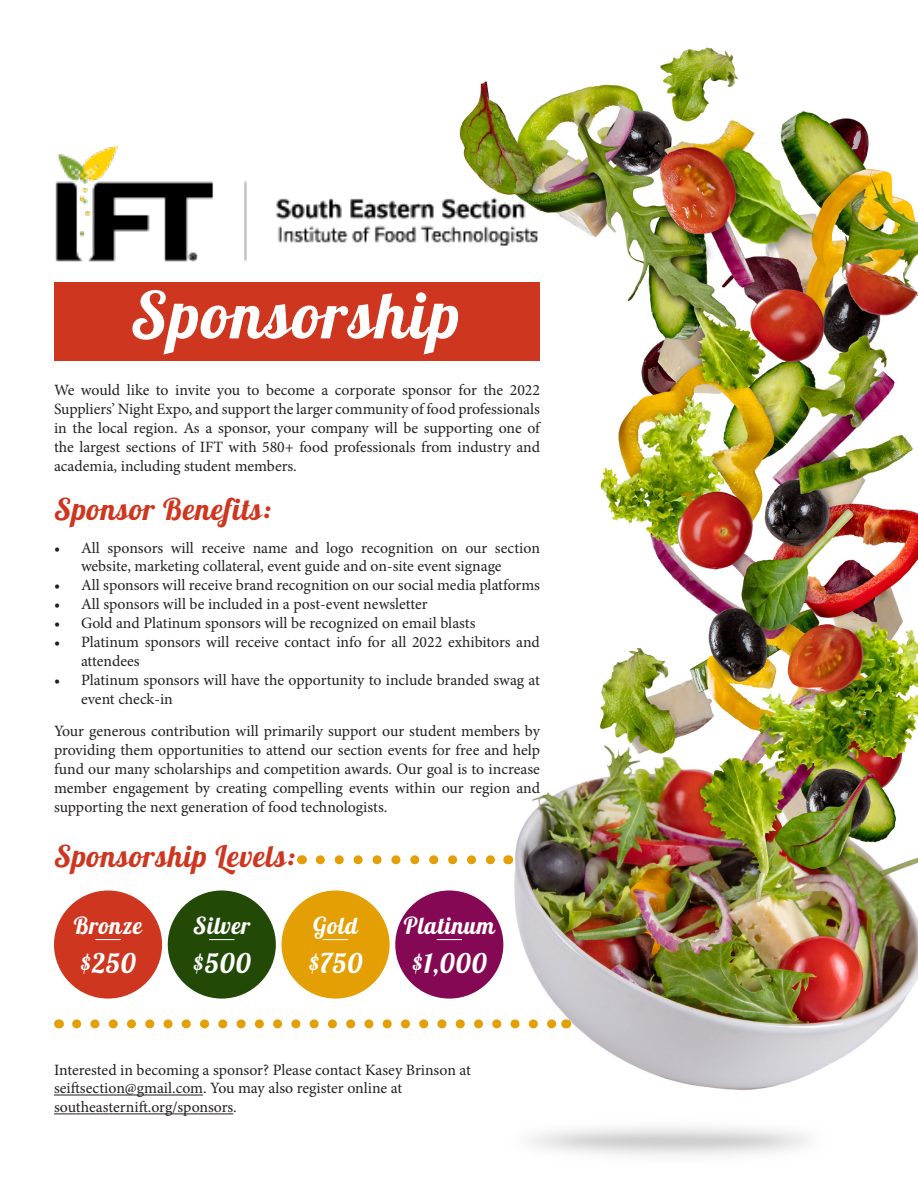
<style>
.page{position:relative;width:918px;height:1188px;background:#fff}
.page>*{position:absolute;margin:0;border:0;box-sizing:border-box;transform-origin:0 0}
.t1{font:64.5px "Lobster 1.4";letter-spacing:.03em;color:#fff}
.t2{font:30px "Lobster 1.4";letter-spacing:.03em;color:#ce361f}
.t3{font:27px "Lobster 1.4";letter-spacing:.04em;color:#fff}
.t4{font:23.55px "Lobster 1.4";letter-spacing:.03em;color:#fff}
.t5{font:15.75px/18.9px "Minion Pro";color:#231f20}
</style>
<div class="page">
<img style="left:384px;top:47px;width:534px;height:1109px">
<img style="left:55px;top:138px;width:485px;height:125px">
<div style="left:54px;top:282px;width:486px;height:79px;background:#ce361f"></div>
<hr style="left:54px;top:1095px;width:149px;height:1px;background:#231f20">
<hr style="left:54px;top:1114px;width:179px;height:1px;background:#231f20">
<svg style="left:320px;top:855px;width:178px;height:9px"></svg>
<svg style="left:77px;top:1019px;width:480px;height:9px"></svg>
<div style="left:54px;top:890px;width:108px;height:109px;background:#ce361f;border-radius:50%"></div>
<svg style="left:95px;top:939px;width:26px;height:1px"></svg>
<div style="left:168px;top:890px;width:108px;height:109px;background:#224906;border-radius:50%"></div>
<svg style="left:209px;top:939px;width:25px;height:1px"></svg>
<div style="left:395px;top:890px;width:108px;height:109px;background:#850854;border-radius:50%"></div>
<svg style="left:437px;top:939px;width:25px;height:1px"></svg>
<div style="left:282px;top:890px;width:108px;height:109px;background:#e49f04;border-radius:50%"></div>
<svg style="left:323px;top:939px;width:25px;height:1px"></svg>
<p class="t1" style="left:131px;top:274px;width:331px">Sponsorship</p>
<p class="t5" style="left:54px;top:381px;width:488px;text-align:justify">We would like to invite you to become a corporate sponsor for the 2022<br>Suppliers’ Night Expo, and support the larger community of food professionals in the local region. As a sponsor, your company will be supporting one of the largest sections of IFT with 580+ food professionals from industry and academia, including student members.</p>
<p class="t2" style="left:54px;top:490px;width:219px">Sponsor Benefits:</p>
<p class="t5" style="left:81px;top:538px;width:460px;text-indent:-27px">• All sponsors will receive name and logo recognition on our section website, marketing collateral, event guide and on-site event signage</p>
<p class="t5" style="left:54px;top:576px;width:488px">• All sponsors will receive brand recognition on our social media platforms</p>
<p class="t5" style="left:54px;top:595px;width:375px">• All sponsors will be included in a post-event newsletter</p>
<p class="t5" style="left:54px;top:614px;width:423px">• Gold and Platinum sponsors will be recognized on email blasts</p>
<p class="t5" style="left:81px;top:633px;width:460px;text-indent:-27px">• Platinum sponsors will receive contact info for all 2022 exhibitors and attendees</p>
<p class="t5" style="left:81px;top:670px;width:461px;text-indent:-27px">• Platinum sponsors will have the opportunity to include branded swag at event check-in</p>
<p class="t5" style="left:54px;top:722px;width:488px;text-align:justify">Your generous contribution will primarily support our student members by providing them opportunities to attend our section events for free and help fund our many scholarships and competition awards. Our goal is to increase member engagement by creating compelling events within our region and supporting the next generation of food technologists.</p>
<p class="t2" style="left:54px;top:837px;width:243px">Sponsorship Levels:</p>
<p class="t4" style="left:74px;top:910px;width:70px">Bronze</p>
<p class="t3" style="left:80px;top:946px;width:57px">$250</p>
<p class="t4" style="left:193px;top:910px;width:59px">Silver</p>
<p class="t3" style="left:193px;top:946px;width:59px">$500</p>
<p class="t4" style="left:313px;top:910px;width:46px">Gold</p>
<p class="t3" style="left:309px;top:946px;width:55px">$750</p>
<p class="t4" style="left:404px;top:910px;width:92px">Platinum</p>
<p class="t3" style="left:412px;top:946px;width:76px">$1,000</p>
<p class="t5" style="left:54px;top:1060px;width:419px">Interested in becoming a sponsor? Please contact Kasey Brinson at</p>
<p class="t5" style="left:54px;top:1079px;width:350px">seiftsection@gmail.com. You may also register online at</p>
<p class="t5" style="left:54px;top:1098px;width:184px">southeasternift.org/sponsors.</p>
</div>
